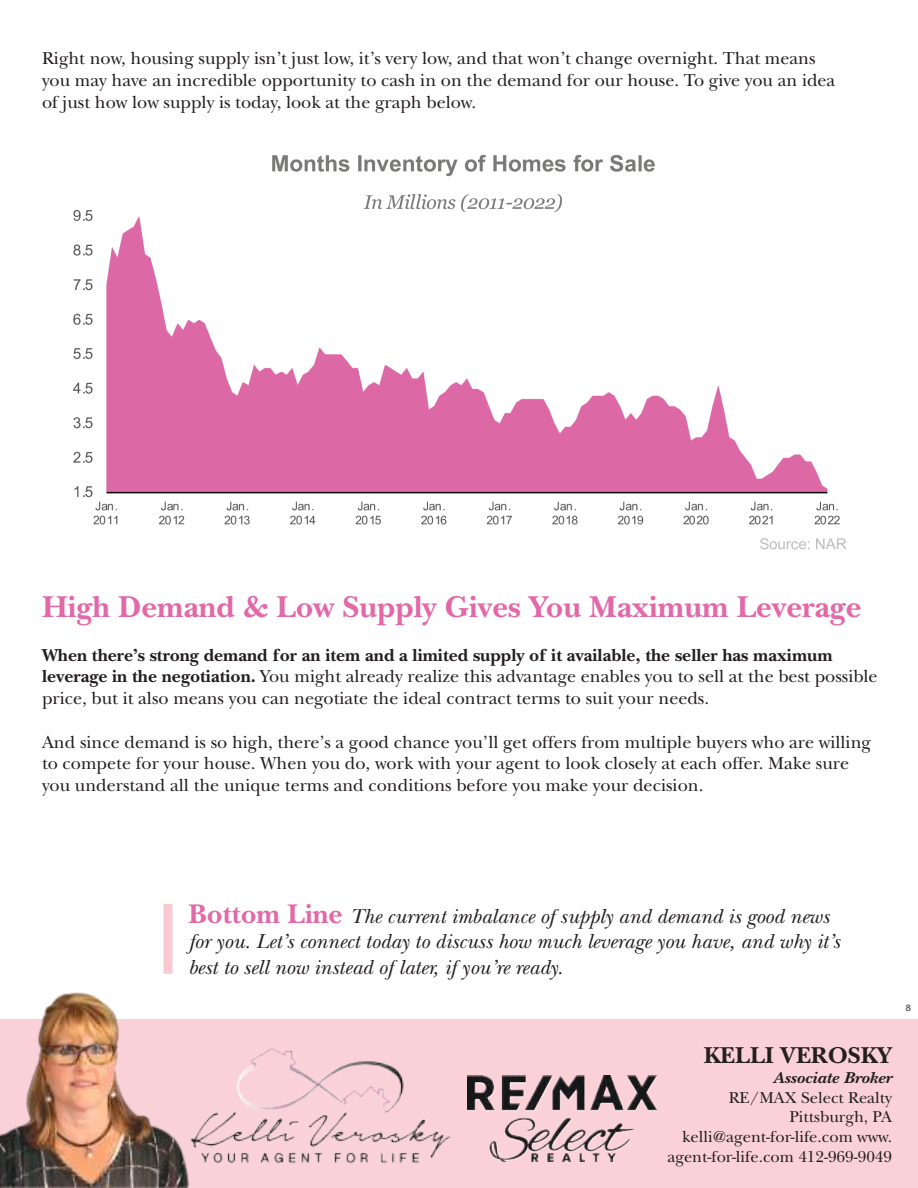
<style>
.page{position:relative;width:918px;height:1188px;background:#fff}
.page>*{position:absolute;margin:0;border:0;box-sizing:border-box;transform-origin:0 0}
.t1{font:700 31.5px "New Baskerville Std";color:#e268a8}
.t2{font:700 24px "New Baskerville Std";color:#241f1f}
.t3{font:italic 21.15px/25.3px "New Baskerville Std";color:#241f1f}
.t4{font:18.15px/21.8px "New Baskerville Std";color:#241f1f}
.t5{font:16.5px/19.8px "New Baskerville Std";color:#241f1f;text-align:right}
.t6{font:italic 700 16.5px "New Baskerville Std";color:#241f1f;scale:1.1 1}
.t7{font:700 10.5px "Mr Eaves Mod OT";color:#5a5758}
.s1{font-weight:700}
.s2{font-weight:700;font-style:normal;font-size:28.2px;color:#e268a8}
</style>
<div class="page">
<div style="left:0;top:1020px;width:918px;height:168px;background:#fad1d9"></div>
<img style="left:197px;top:1048px;width:254px;height:116px">
<img style="left:467px;top:1075px;width:189px;height:87px">
<img style="left:0;top:992px;width:197px;height:196px">
<div style="left:164px;top:904px;width:9px;height:70px;background:#fac8d1"></div>
<img style="left:72px;top:154px;width:774px;height:396px">
<p class="t4" style="left:42px;top:48px;width:795px">Right now, housing supply isn’t just low, it’s very low, and that won’t change overnight. That means you may have an incredible opportunity to cash in on the demand for our house. To give you an idea of just how low supply is today, look at the graph below.</p>
<h1 class="t1" style="left:42px;top:589px;width:821px">High Demand &amp; Low Supply Gives You Maximum Leverage</h1>
<p class="t4" style="left:42px;top:644px;width:837px"><span class="s1">When there’s strong demand for an item and a limited supply of it available, the seller has maximum leverage in the negotiation.</span> You might already realize this advantage enables you to sell at the best possible price, but it also means you can negotiate the ideal contract terms to suit your needs.</p>
<p class="t4" style="left:42px;top:731px;width:830px">And since demand is so high, there’s a good chance you’ll get offers from multiple buyers who are willing to compete for your house. When you do, work with your agent to look closely at each offer. Make sure you understand all the unique terms and conditions before you make your decision.</p>
<p class="t3" style="left:188px;top:904px;width:653px"><span class="s2">Bottom Line</span> The current imbalance of supply and demand is good news for you. Let’s connect today to discuss how much leverage you have, and why it’s best to sell now instead of later, if you’re ready.</p>
<p class="t7" style="left:905px;top:1001px;width:7px">8</p>
<h2 class="t2" style="left:704px;top:1041px;width:190px">KELLI VEROSKY</h2>
<p class="t6" style="left:773px;top:1068px;width:110px">Associate Broker</p>
<p class="t5" style="left:668px;top:1087px;width:226px">RE/MAX Select Realty<br>Pittsburgh, PA kelli@agent-for-life.com www. agent-for-life.com 412-969-9049</p>
</div>
